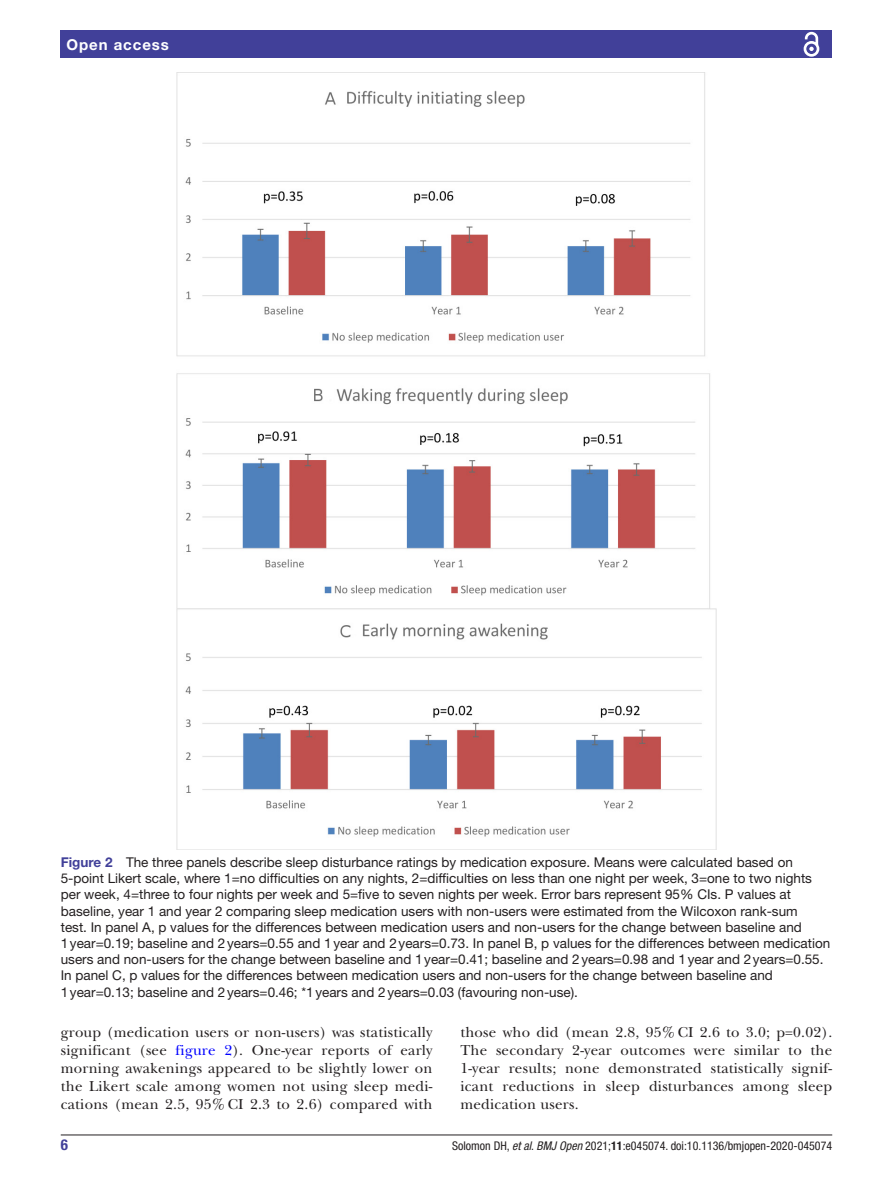
<style>
.page{position:relative;width:893px;height:1191px;background:#fff}
.page>*{position:absolute;margin:0;border:0;box-sizing:border-box;transform-origin:0 0}
.t1{font:15px/18px "New Baskerville";letter-spacing:.015em;color:#231f20;text-align:justify}
.t2{font:700 15px "Helvetica Neue LT Std";letter-spacing:.065em;color:#fff}
.t3{font:700 condensed 15px "Helvetica Neue LT Std";color:#414099}
.t4{font:13.5px/16.2px "Helvetica Neue LT Std";color:#231f20}
.t5{font:condensed 12px "Helvetica Neue LT Std";color:#231f20}
.s1{font-weight:700;color:#414099}
.s2{color:#00f}
.s3{font-style:italic}
.s4{font-weight:700}
</style>
<div class="page">
<hr style="left:61px;top:1134px;width:771px;height:1px;background:#231f20">
<div style="left:61px;top:31px;width:771px;height:27px;background:#414099"></div>
<svg style="left:803px;top:31px;width:17px;height:26px"></svg>
<img style="left:176px;top:73px;width:540px;height:776px">
<p class="t2" style="left:66px;top:35px;width:104px">Open access</p>
<p class="t4" style="left:61px;top:853px;width:771px"><span class="s1">Figure 2</span> The three panels describe sleep disturbance ratings by medication exposure. Means were calculated based on 5-point Likert scale, where 1=no difficulties on any nights, 2=difficulties on less than one night per week, 3=one to two nights per week, 4=three to four nights per week and 5=five to seven nights per week. Error bars represent 95% CIs. P values at baseline, year 1 and year 2 comparing sleep medication users with non-users were estimated from the Wilcoxon rank-sum<br>test. In panel A, p values for the differences between medication users and non-users for the change between baseline and 1year=0.19; baseline and 2years=0.55 and 1year and 2years=0.73. In panel B, p values for the differences between medication users and non-users for the change between baseline and 1year=0.41; baseline and 2years=0.98 and 1year and 2years=0.55.<br>In panel C, p values for the differences between medication users and non-users for the change between baseline and 1year=0.13; baseline and 2years=0.46; *1years and 2years=0.03 (favouring non-use).</p>
<p class="t1" style="left:61px;top:1023px;width:373px">group (medication users or non-users) was statistically significant (see <span class="s2">figure 2</span>). One-year reports of early morning awakenings appeared to be slightly lower on the Likert scale among women not using sleep medi&shy;cations (mean 2.5, 95% CI 2.3 to 2.6) compared with</p>
<p class="t1" style="left:460px;top:1023px;width:373px">those who did (mean 2.8, 95% CI 2.6 to 3.0; p=0.02).<br>The secondary 2-year outcomes were similar to the 1-year results; none demonstrated statistically signif&shy;icant reductions in sleep disturbances among sleep medication users.</p>
<p class="t3" style="left:61px;top:1135px;width:9px">6</p>
<p class="t5" style="left:452px;top:1138px;width:382px">Solomon DH, <span class="s3">et al</span>. <span class="s3">BMJ Open</span> 2021;<span class="s4">11</span>:e045074. doi:10.1136/bmjopen-2020-045074</p>
</div>
